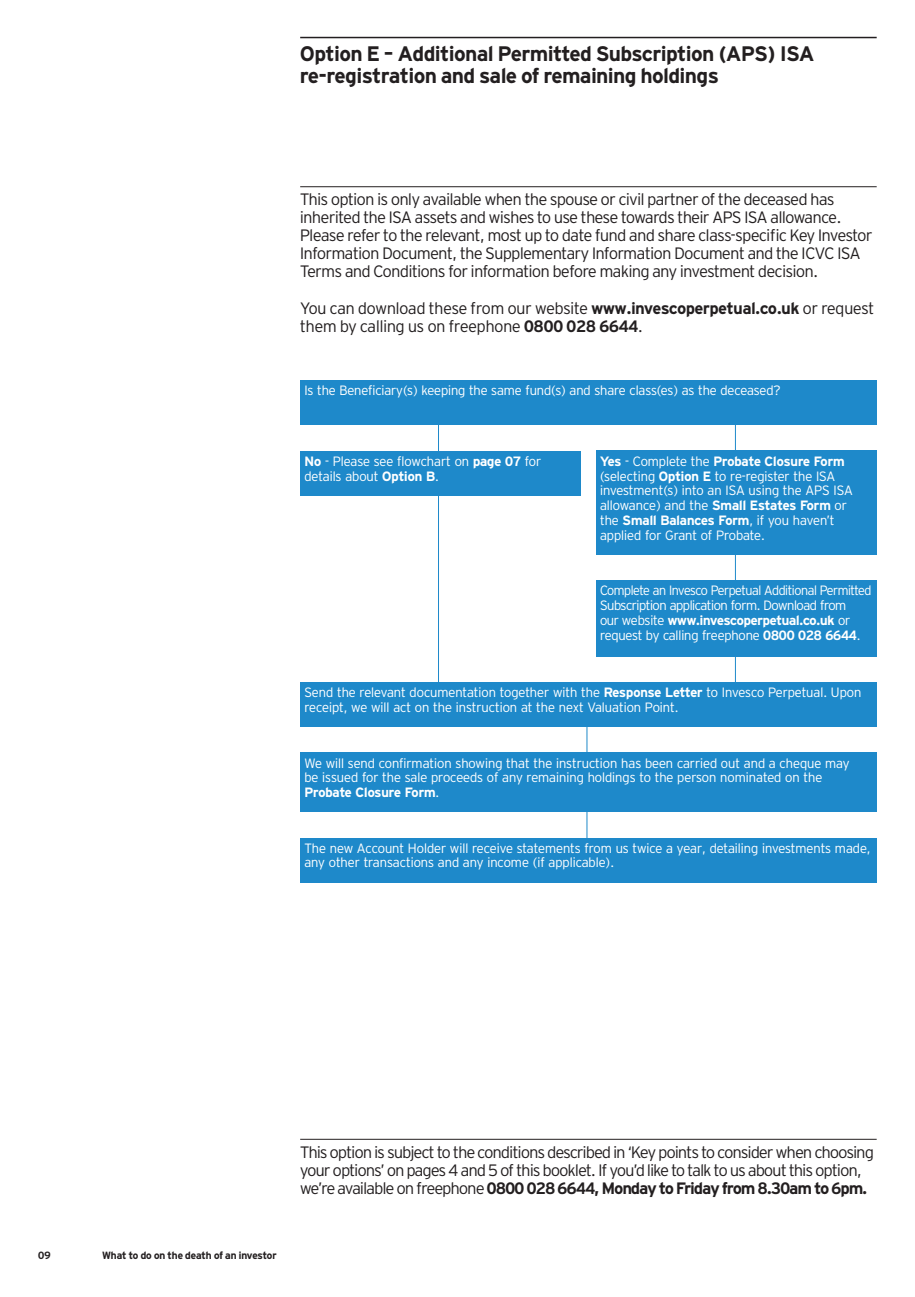
<style>
.page{position:relative;width:915px;height:1297px;background:#fff}
.page>*{position:absolute;margin:0;border:0;box-sizing:border-box;transform-origin:0 0}
.t1{font:700 21px/22.4px "Invesco Interstate";color:#231f20}
.t2{font:300 16.5px/18px "Invesco Interstate";letter-spacing:-.015em;color:#231f20}
.t3{font:300 13.5px/14.9px "Invesco Interstate";color:#fff}
.t4{font:300 13.5px/14.9px "Invesco Interstate";letter-spacing:-.03em;color:#fff}
.t5{font:700 10.5px "Invesco Interstate";color:#231f20}
.s1{font-weight:700}
</style>
<div class="page">
<hr style="left:300px;top:37px;width:576px;height:1px;background:#231f20">
<hr style="left:300px;top:186px;width:576px;height:1px;background:#231f20">
<hr style="left:734px;top:411px;width:1px;height:297px;background:#1e89ca">
<hr style="left:438px;top:400px;width:1px;height:298px;background:#1e89ca">
<div style="left:595px;top:580px;width:281px;height:77px;background:#1e89ca"></div>
<hr style="left:586px;top:716px;width:1px;height:131px;background:#1e89ca">
<div style="left:300px;top:682px;width:576px;height:45px;background:#1e89ca"></div>
<div style="left:300px;top:753px;width:576px;height:59px;background:#1e89ca"></div>
<div style="left:300px;top:381px;width:576px;height:44px;background:#1e89ca"></div>
<div style="left:595px;top:451px;width:281px;height:104px;background:#1e89ca"></div>
<div style="left:300px;top:451px;width:281px;height:44px;background:#1e89ca"></div>
<hr style="left:300px;top:1139px;width:576px;height:1px;background:#231f20">
<div style="left:300px;top:838px;width:576px;height:44px;background:#1e89ca"></div>
<h1 class="t1" style="left:300px;top:42px;width:515px">Option E – Additional Permitted Subscription (APS) ISA re-registration and sale of remaining holdings</h1>
<p class="t2" style="left:300px;top:190px;width:573px">This option is only available when the spouse or civil partner of the deceased has inherited the ISA assets and wishes to use these towards their APS ISA allowance.<br>Please refer to the relevant, most up to date fund and share class-specific Key Investor Information Document, the Supplementary Information Document and the ICVC ISA Terms and Conditions for information before making any investment decision.</p>
<p class="t2" style="left:300px;top:299px;width:575px">You can download these from our website <span class="s1">www.invescoperpetual.co.uk</span> or request them by calling us on freephone <span class="s1">0800 028 6644</span>.</p>
<p class="t3" style="left:304px;top:383px;width:477px">Is the Beneficiary(s) keeping the same fund(s) and share class(es) as the deceased?</p>
<p class="t3" style="left:304px;top:453px;width:238px"><span class="s1">No</span> - Please see flowchart on <span class="s1">page 07</span> for details about <span class="s1">Option B</span>.</p>
<p class="t3" style="left:600px;top:453px;width:254px"><span class="s1">Yes</span> - Complete the <span class="s1">Probate Closure Form </span>(selecting <span class="s1">Option E</span> to re-register the ISA investment(s) into an ISA using the APS ISA allowance) and the <span class="s1">Small Estates Form</span> or the <span class="s1">Small Balances Form</span>, if you haven’t applied for Grant of Probate.</p>
<p class="t4" style="left:600px;top:583px;width:273px">Complete an Invesco Perpetual Additional Permitted Subscription application form. Download from<br>our website <span class="s1">www.invescoperpetual.co.uk</span> or request by calling freephone <span class="s1">0800 028 6644</span>.</p>
<p class="t3" style="left:304px;top:685px;width:558px">Send the relevant documentation together with the <span class="s1">Response Letter</span> to Invesco Perpetual. Upon receipt, we will act on the instruction at the next Valuation Point.</p>
<p class="t3" style="left:304px;top:755px;width:546px">We will send confirmation showing that the instruction has been carried out and a cheque may be issued for the sale proceeds of any remaining holdings to the person nominated on the<br><span class="s1">Probate Closure Form</span>.</p>
<p class="t3" style="left:304px;top:840px;width:567px">The new Account Holder will receive statements from us twice a year, detailing investments made, any other transactions and any income (if applicable).</p>
<p class="t5" style="left:38px;top:1249px;width:14px">09</p>
<p class="t5" style="left:102px;top:1249px;width:176px">What to do on the death of an investor</p>
<p class="t2" style="left:300px;top:1143px;width:575px">This option is subject to the conditions described in ‘Key points to consider when choosing your options’ on pages 4 and 5 of this booklet. If you’d like to talk to us about this option, we’re available on freephone <span class="s1">0800 028 6644, Monday to Friday from 8.30am to 6pm.</span></p>
</div>
